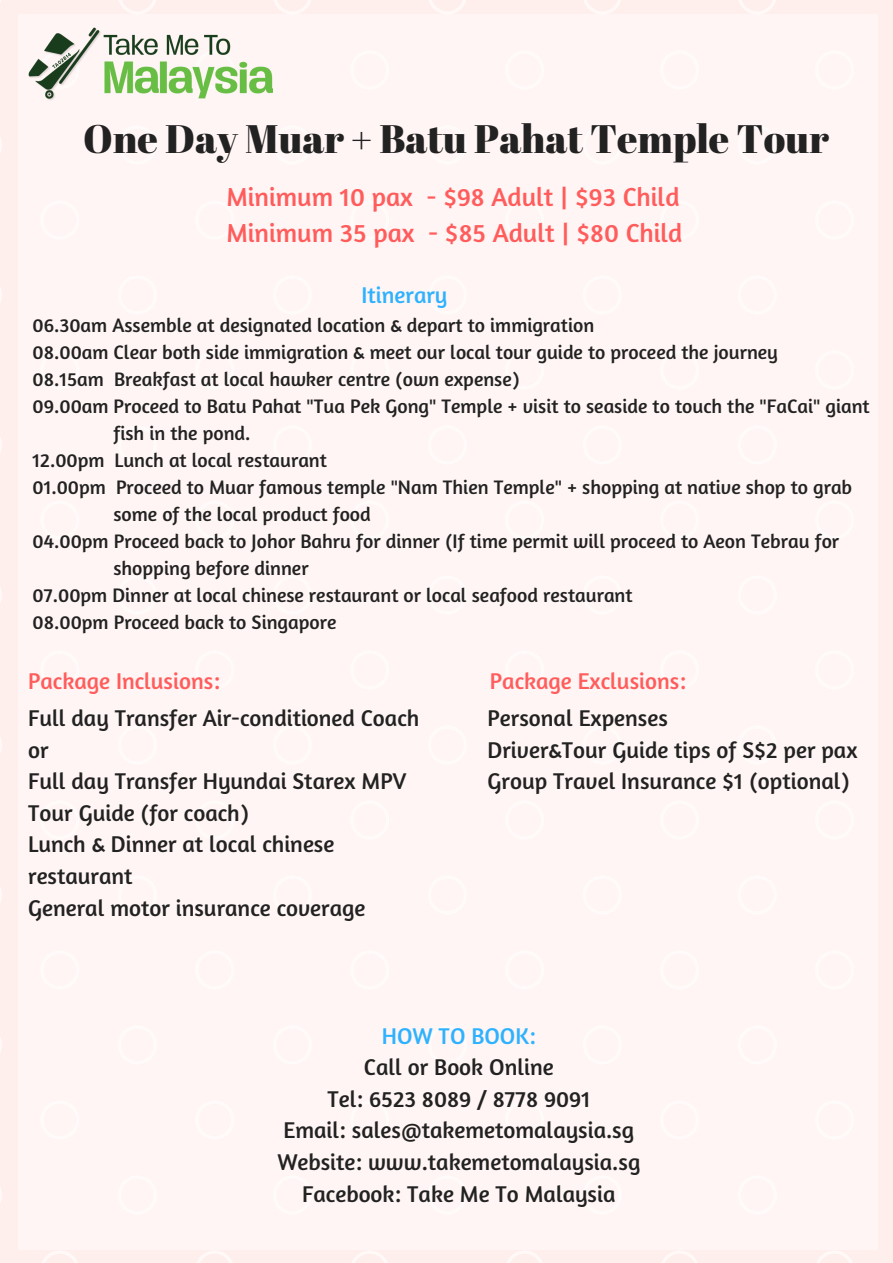
<style>
.page{position:relative;width:893px;height:1263px;background:#fff}
.page>*{position:absolute;margin:0;border:0;box-sizing:border-box;transform-origin:0 0}
.t1{font:39.75px "Abril Fatface";color:#222}
.t2{font:26.55px/36px "Amaranth";color:#ff5c5c}
.t3{font:23.25px/31.5px "Amaranth";color:#222}
.t4{font:23.25px "Amaranth";color:#ff5c5c}
.t5{font:23.25px "Amaranth";color:#2eb2ff}
.t6{font:19.8px "Amaranth";color:#222}
</style>
<div class="page">
<div style="left:18px;top:15px;width:859px;height:1235px;background:#fff5f4"></div>
<img style="left:28px;top:27px;width:244px;height:73px">
<h1 class="t1" style="left:83px;top:111px;width:747px">One Day Muar + Batu Pahat Temple Tour</h1>
<h2 class="t2" style="left:226px;top:178px;width:458px">Minimum 10 pax - $98 Adult | $93 Child<br>Minimum 35 pax - $85 Adult | $80 Child</h2>
<p class="t5" style="left:361px;top:280px;width:87px">Itinerary</p>
<p class="t6" style="left:33px;top:313px;width:563px">06.30am Assemble at designated location &amp; depart to immigration</p>
<p class="t6" style="left:33px;top:340px;width:747px">08.00am Clear both side immigration &amp; meet our local tour guide to proceed the journey</p>
<p class="t6" style="left:33px;top:367px;width:488px">08.15am Breakfast at local hawker centre (own expense)</p>
<p class="t6" style="left:33px;top:394px;width:839px">09.00am Proceed to Batu Pahat "Tua Pek Gong" Temple + visit to seaside to touch the "FaCai" giant</p>
<p class="t6" style="left:113px;top:421px;width:139px">fish in the pond.</p>
<p class="t6" style="left:33px;top:448px;width:296px">12.00pm Lunch at local restaurant</p>
<p class="t6" style="left:33px;top:475px;width:821px">01.00pm Proceed to Muar famous temple "Nam Thien Temple" + shopping at native shop to grab</p>
<p class="t6" style="left:113px;top:502px;width:259px">some of the local product food</p>
<p class="t6" style="left:33px;top:529px;width:808px">04.00pm Proceed back to Johor Bahru for dinner (If time permit will proceed to Aeon Tebrau for</p>
<p class="t6" style="left:113px;top:556px;width:197px">shopping before dinner</p>
<p class="t6" style="left:33px;top:583px;width:601px">07.00pm Dinner at local chinese restaurant or local seafood restaurant</p>
<p class="t6" style="left:33px;top:610px;width:305px">08.00pm Proceed back to Singapore</p>
<p class="t4" style="left:28px;top:666px;width:193px">Package Inclusions:</p>
<p class="t3" style="left:28px;top:702px;width:393px">Full day Transfer Air-conditioned Coach or<br>Full day Transfer Hyundai Starex MPV<br>Tour Guide (for coach)<br>Lunch &amp; Dinner at local chinese restaurant<br>General motor insurance coverage</p>
<p class="t4" style="left:490px;top:666px;width:198px">Package Exclusions:</p>
<p class="t3" style="left:488px;top:702px;width:371px">Personal Expenses<br>Driver&amp;Tour Guide tips of S$2 per pax<br>Group Travel Insurance $1 (optional)</p>
<p class="t5" style="left:382px;top:1021px;width:155px">HOW TO BOOK:</p>
<p class="t3" style="left:277px;top:1051px;width:364px;text-align:center">Call or Book Online<br>Tel: 6523 8089 / 8778 9091<br>Email: sales@takemetomalaysia.sg<br>Website: www.takemetomalaysia.sg<br>Facebook: Take Me To Malaysia</p>
</div>
